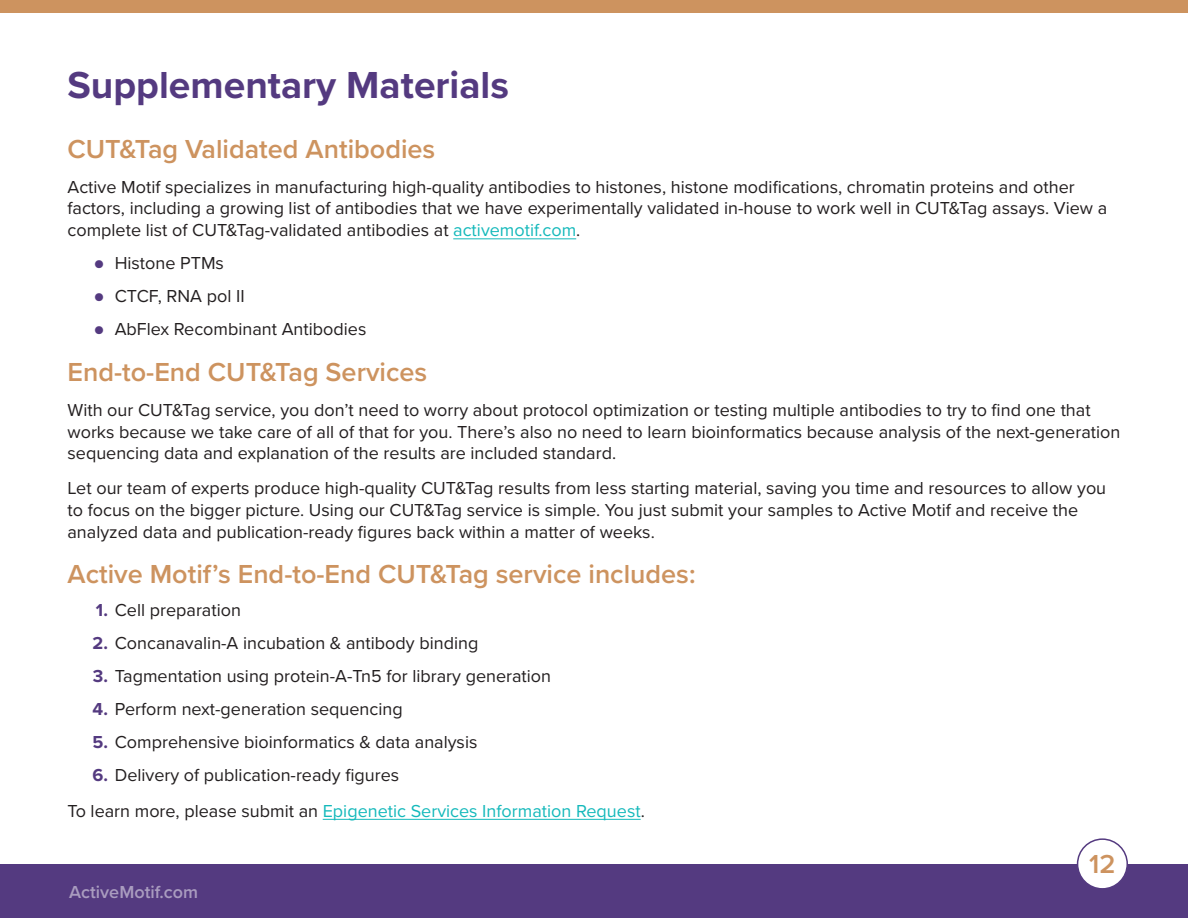
<style>
.page{position:relative;width:1188px;height:918px;background:#fff}
.page>*{position:absolute;margin:0;border:0;box-sizing:border-box;transform-origin:0 0}
.Titles{font:700 39px "Proxima Nova";color:#543a80}
.Subtitle{font:600 27px "Proxima Nova";color:#cd935f}
.Body_copy{font:18px/21.6px "Proxima Nova";color:#231f20}
.Body_copy-2{font:18px "Proxima Nova";color:#15b9bb}
.t1{font:600 18px "Proxima Nova";color:#a99cbf}
.s1{color:#15b9bb}
.s2{font-size:13.5px;color:#543a80}
.s3{font-weight:700;color:#543a80}
.s4{color:#231f20}
</style>
<div class="page">
<div style="left:0;top:864px;width:1188px;height:54px;background:#543a80"></div>
<div style="left:1078px;top:839px;width:49px;height:50px;background:#fff;border-radius:50%"></div>
<div style="left:1077px;top:838px;width:51px;height:52px;border:2px solid #543a80;border-radius:50%"></div>
<div style="left:0;top:0;width:1188px;height:14px;background:#cd935f"></div>
<hr style="left:453px;top:238px;width:123px;height:1px;background:#15b9bb">
<hr style="left:323px;top:819px;width:318px;height:1px;background:#15b9bb">
<p class="Titles" style="left:68px;top:56px;width:443px">Supplementary Materials</p>
<p class="Subtitle" style="left:68px;top:129px;width:369px">CUT&amp;Tag Validated Antibodies</p>
<p class="Body_copy" style="left:68px;top:175px;width:1041px">Active Motif specializes in manufacturing high-quality antibodies to histones, histone modifications, chromatin proteins and other factors, including a growing list of antibodies that we have experimentally validated in-house to work well in CUT&amp;Tag assays. View a complete list of CUT&amp;Tag-validated antibodies at <span class="s1">activemotif.com</span>.</p>
<p class="Body_copy" style="left:94px;top:251px;width:131px"><span class="s2">●</span> Histone PTMs</p>
<p class="Body_copy" style="left:94px;top:284px;width:152px"><span class="s2">●</span> CTCF, RNA pol II</p>
<p class="Body_copy" style="left:94px;top:317px;width:273px"><span class="s2">●</span> AbFlex Recombinant Antibodies</p>
<p class="Subtitle" style="left:68px;top:352px;width:361px">End-to-End CUT&amp;Tag Services</p>
<p class="Body_copy" style="left:68px;top:398px;width:1054px">With our CUT&amp;Tag service, you don’t need to worry about protocol optimization or testing multiple antibodies to try to find one that works because we take care of all of that for you. There’s also no need to learn bioinformatics because analysis of the next-generation sequencing data and explanation of the results are included standard.</p>
<p class="Body_copy" style="left:68px;top:477px;width:1040px">Let our team of experts produce high-quality CUT&amp;Tag results from less starting material, saving you time and resources to allow you to focus on the bigger picture. Using our CUT&amp;Tag service is simple. You just submit your samples to Active Motif and receive the analyzed data and publication-ready figures back within a matter of weeks.</p>
<p class="Subtitle" style="left:68px;top:554px;width:630px">Active Motif’s End-to-End CUT&amp;Tag service includes:</p>
<p class="Body_copy" style="left:96px;top:599px;width:147px"><span class="s3">1.</span> Cell preparation</p>
<p class="Body_copy" style="left:93px;top:632px;width:387px"><span class="s3">2.</span> Concanavalin-A incubation &amp; antibody binding</p>
<p class="Body_copy" style="left:93px;top:665px;width:460px"><span class="s3">3.</span> Tagmentation using protein-A-Tn5 for library generation</p>
<p class="Body_copy" style="left:93px;top:698px;width:312px"><span class="s3">4.</span> Perform next-generation sequencing</p>
<p class="Body_copy" style="left:92px;top:731px;width:387px"><span class="s3">5.</span> Comprehensive bioinformatics &amp; data analysis</p>
<p class="Body_copy" style="left:92px;top:764px;width:308px"><span class="s3">6.</span> Delivery of publication-ready figures</p>
<p class="Body_copy-2" style="left:68px;top:797px;width:579px"><span class="s4">To learn more, please submit an</span> Epigenetic Services Information Request<span class="s4">.</span></p>
<p class="t1" style="left:69px;top:878px;width:130px">ActiveMotif.com</p>
<h2 class="Subtitle" style="left:1089px;top:844px;width:28px">12</h2>
</div>
